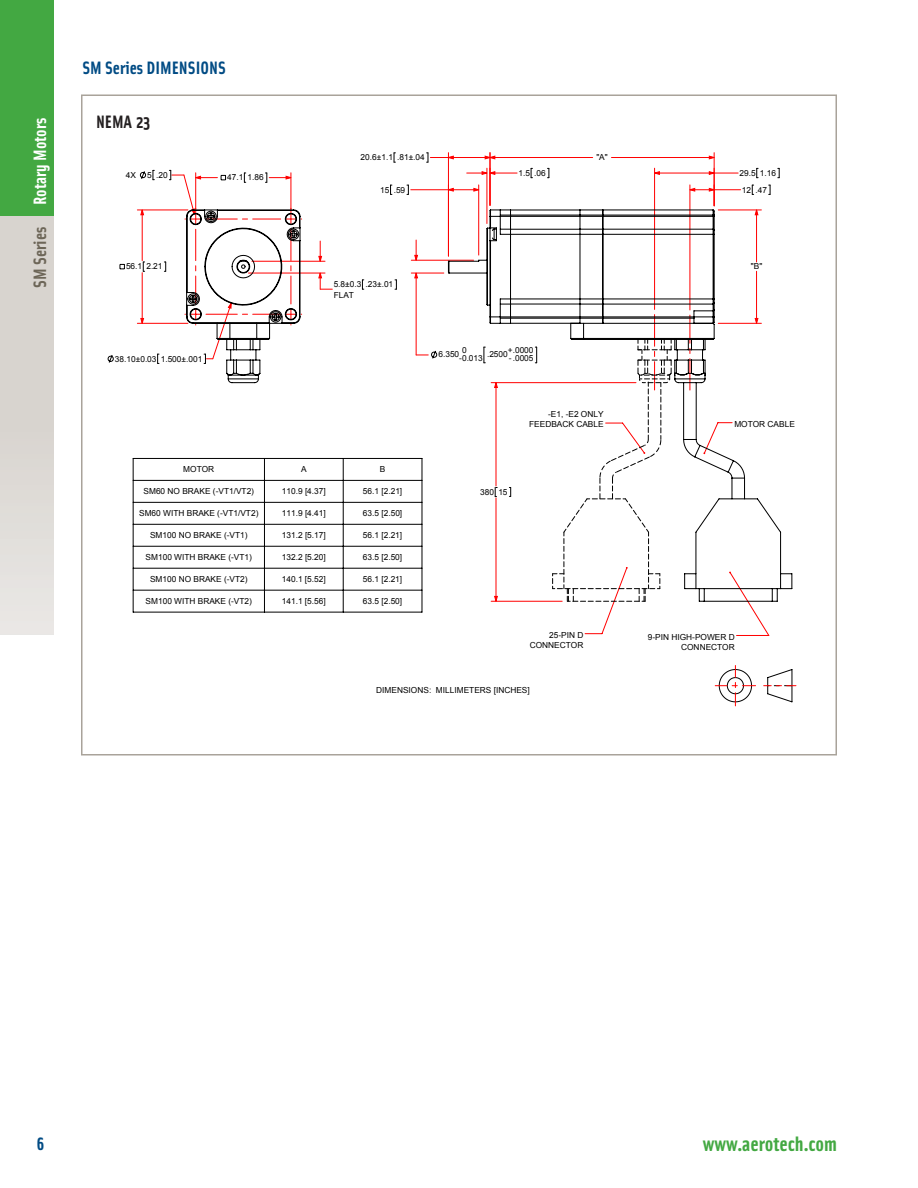
<style>
.page{position:relative;width:918px;height:1188px;background:#fff}
.page>*{position:absolute;margin:0;border:0;box-sizing:border-box;transform-origin:0 0}
.t1{font:700 21px "Solex OT";color:#43a842}
.t2{font:700 18px "Solex OT";color:#fff}
.Page_Headers{font:700 18px "Solex OT";color:#004b84}
.t3{font:700 18px "Solex OT";color:#231f20}
.t4{font:8.25px/10.1px "Arial";color:#000}
.s1{color:#6d6658}
</style>
<div class="page">
<div style="left:0;top:216px;width:54px;height:418px;background:linear-gradient(to bottom,#d3cfc9,#e6e3e0)"></div>
<div style="left:0;top:0;width:54px;height:216px;background:#43a842"></div>
<svg style="left:120px;top:264px;width:5px;height:6px"></svg>
<svg style="left:107px;top:355px;width:7px;height:8px"></svg>
<hr style="left:133px;top:458px;width:1px;height:154px;background:#000">
<hr style="left:133px;top:612px;width:289px;height:1px;background:#000">
<hr style="left:422px;top:458px;width:1px;height:154px;background:#000">
<hr style="left:133px;top:458px;width:289px;height:1px;background:#000">
<hr style="left:264px;top:458px;width:1px;height:154px;background:#000">
<hr style="left:343px;top:458px;width:1px;height:154px;background:#000">
<hr style="left:133px;top:480px;width:289px;height:1px;background:#000">
<hr style="left:133px;top:502px;width:289px;height:1px;background:#000">
<hr style="left:133px;top:524px;width:289px;height:1px;background:#000">
<hr style="left:133px;top:546px;width:289px;height:1px;background:#000">
<hr style="left:133px;top:568px;width:289px;height:1px;background:#000">
<hr style="left:133px;top:590px;width:289px;height:1px;background:#000">
<svg style="left:715px;top:665px;width:41px;height:41px"></svg>
<svg style="left:764px;top:669px;width:32px;height:34px"></svg>
<hr style="left:137px;top:323px;width:51px;height:1px;background:#f00">
<hr style="left:137px;top:210px;width:51px;height:1px;background:#f00">
<svg style="left:778px;top:168px;width:2px;height:10px"></svg>
<svg style="left:769px;top:185px;width:2px;height:10px"></svg>
<hr style="left:714px;top:153px;width:1px;height:53px;background:#f00">
<hr style="left:490px;top:153px;width:1px;height:52px;background:#f00">
<hr style="left:448px;top:153px;width:1px;height:103px;background:#f00">
<hr style="left:416px;top:273px;width:1px;height:82px;background:#f00">
<svg style="left:416px;top:350px;width:22px;height:9px"></svg>
<svg style="left:141px;top:156px;width:617px;height:167px"></svg>
<svg style="left:447px;top:209px;width:346px;height:393px"></svg>
<svg style="left:153px;top:170px;width:149px;height:214px"></svg>
<h2 class="t2" style="left:28px;top:288px;width:171px;rotate:-90deg"><span class="s1">SM Series</span> Rotary Motors</h2>
<p class="Page_Headers" style="left:82px;top:56px;width:145px">SM Series DIMENSIONS</p>
<p class="t3" style="left:96px;top:110px;width:56px">NEMA 23</p>
<p class="t4" style="left:126px;top:170px;width:12px">4X</p>
<p class="t4" style="left:147px;top:170px;width:22px">5 .20</p>
<p class="t4" style="left:126px;top:261px;width:38px">56.1 2.21</p>
<p class="t4" style="left:227px;top:172px;width:38px">47.1 1.86</p>
<p class="t4" style="left:115px;top:354px;width:89px">38.10±0.03 1.500±.001</p>
<p class="t4" style="left:361px;top:152px;width:66px">20.6±1.1 .81±.04</p>
<p class="t4" style="left:596px;top:152px;width:13px">"A"</p>
<p class="t4" style="left:380px;top:185px;width:26px">15 .59</p>
<p class="t4" style="left:518px;top:168px;width:29px">1.5 .06</p>
<p class="t4" style="left:334px;top:279px;width:61px;line-height:10.6px">5.8±0.3 .23±.01<br>FLAT</p>
<p class="t4" style="left:438px;top:349px;width:25px">6.350-</p>
<p class="t4" style="left:462px;top:347px;width:47px;line-height:6.1px">0<br>0.013 .2500</p>
<p class="t4" style="left:508px;top:346px;width:27px;line-height:7.8px">+.0000 -.0005</p>
<p class="t4" style="left:529px;top:409px;width:76px;text-align:right">-E1, -E2 ONLY<br>FEEDBACK CABLE</p>
<p class="t4" style="left:183px;top:464px;width:32px">MOTOR</p>
<p class="t4" style="left:301px;top:464px;width:7px">A</p>
<p class="t4" style="left:380px;top:464px;width:7px">B</p>
<p class="t4" style="left:144px;top:486px;width:112px">SM60 NO BRAKE (-VT1/VT2)</p>
<p class="t4" style="left:282px;top:486px;width:45px">110.9 [4.37]</p>
<p class="t4" style="left:363px;top:486px;width:41px">56.1 [2.21]</p>
<p class="t4" style="left:139px;top:508px;width:121px">SM60 WITH BRAKE (-VT1/VT2)</p>
<p class="t4" style="left:282px;top:508px;width:45px">111.9 [4.41]</p>
<p class="t4" style="left:363px;top:508px;width:41px">63.5 [2.50]</p>
<p class="t4" style="left:150px;top:530px;width:99px">SM100 NO BRAKE (-VT1)</p>
<p class="t4" style="left:282px;top:530px;width:45px">131.2 [5.17]</p>
<p class="t4" style="left:363px;top:530px;width:41px">56.1 [2.21]</p>
<p class="t4" style="left:146px;top:552px;width:108px">SM100 WITH BRAKE (-VT1)</p>
<p class="t4" style="left:282px;top:552px;width:45px">132.2 [5.20]</p>
<p class="t4" style="left:363px;top:552px;width:41px">63.5 [2.50]</p>
<p class="t4" style="left:150px;top:574px;width:99px">SM100 NO BRAKE (-VT2)</p>
<p class="t4" style="left:282px;top:574px;width:45px">140.1 [5.52]</p>
<p class="t4" style="left:363px;top:574px;width:41px">56.1 [2.21]</p>
<p class="t4" style="left:146px;top:596px;width:108px">SM100 WITH BRAKE (-VT2)</p>
<p class="t4" style="left:282px;top:596px;width:45px">141.1 [5.56]</p>
<p class="t4" style="left:363px;top:596px;width:41px">63.5 [2.50]</p>
<p class="t4" style="left:480px;top:487px;width:29px">380 15</p>
<p class="t4" style="left:740px;top:168px;width:38px">29.5 1.16</p>
<p class="t4" style="left:742px;top:185px;width:26px">12 .47</p>
<p class="t4" style="left:751px;top:261px;width:13px">"B"</p>
<p class="t4" style="left:734px;top:419px;width:62px">MOTOR CABLE</p>
<p class="t4" style="left:530px;top:630px;width:55px;text-align:right">25-PIN D<br>CONNECTOR</p>
<p class="t4" style="left:648px;top:632px;width:88px;text-align:right">9-PIN HIGH-POWER D<br>CONNECTOR</p>
<p class="t4" style="left:376px;top:685px;width:155px">DIMENSIONS: MILLIMETERS [INCHES]</p>
<h2 class="Page_Headers" style="left:36px;top:1132px;width:9px">6</h2>
<h1 class="t1" style="left:703px;top:1130px;width:136px">www.aerotech.com</h1>
</div>
